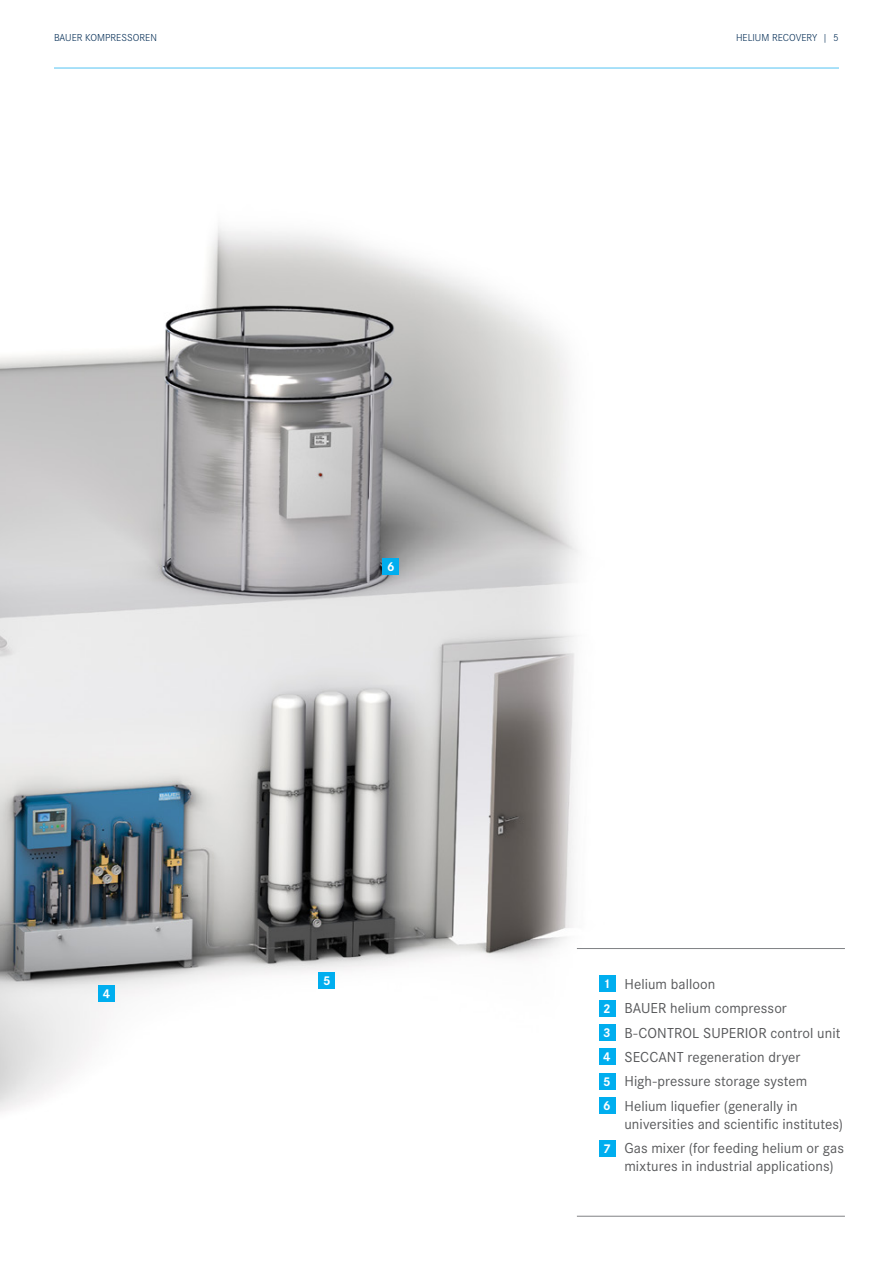
<style>
.page{position:relative;width:893px;height:1263px;background:#fff}
.page>*{position:absolute;margin:0;border:0;box-sizing:border-box;transform-origin:0 0}
.Copy__1_5mm_danach{font:15px/18px "Corporate S";letter-spacing:.005em;color:#57585a}
.Head_Folgeseiten{font:700 13.2px "Corporate S";color:#fff}
.Kopfzeile_Pagina{font:300 10.5px "Corporate S";color:#002b54}
</style>
<div class="page">
<img style="left:0;top:226px;width:604px;height:931px">
<hr style="left:54px;top:67px;width:785px;height:2px;background:#8dd7f7">
<div style="left:599px;top:976px;width:16px;height:16px;background:#00aeef"></div>
<div style="left:599px;top:1000px;width:16px;height:16px;background:#00aeef"></div>
<div style="left:599px;top:1024px;width:16px;height:17px;background:#00aeef"></div>
<div style="left:599px;top:1049px;width:16px;height:16px;background:#00aeef"></div>
<div style="left:599px;top:1073px;width:16px;height:16px;background:#00aeef"></div>
<div style="left:599px;top:1098px;width:16px;height:16px;background:#00aeef"></div>
<div style="left:599px;top:1140px;width:16px;height:16px;background:#00aeef"></div>
<hr style="left:577px;top:1216px;width:268px;height:1px;background:#808285">
<hr style="left:577px;top:948px;width:268px;height:1px;background:#808285">
<div style="left:99px;top:986px;width:16px;height:16px;background:#00aeef"></div>
<div style="left:319px;top:973px;width:16px;height:16px;background:#00aeef"></div>
<div style="left:383px;top:558px;width:16px;height:16px;background:#00aeef"></div>
<p class="Kopfzeile_Pagina" style="left:54px;top:30px;width:104px">BAUER KOMPRESSOREN</p>
<p class="Kopfzeile_Pagina" style="left:736px;top:30px;width:104px">HELIUM RECOVERY | 5</p>
<p class="Head_Folgeseiten" style="left:103px;top:983px;width:9px">4</p>
<p class="Head_Folgeseiten" style="left:387px;top:556px;width:9px">6</p>
<p class="Head_Folgeseiten" style="left:323px;top:970px;width:9px">5</p>
<p class="Head_Folgeseiten" style="left:603px;top:973px;width:9px">1</p>
<p class="Copy__1_5mm_danach" style="left:624px;top:974px;width:92px">Helium balloon</p>
<p class="Head_Folgeseiten" style="left:603px;top:998px;width:9px">2</p>
<p class="Copy__1_5mm_danach" style="left:624px;top:998px;width:164px">BAUER helium compressor</p>
<p class="Head_Folgeseiten" style="left:603px;top:1022px;width:9px">3</p>
<p class="Copy__1_5mm_danach" style="left:624px;top:1022px;width:217px">B-CONTROL SUPERIOR control unit</p>
<p class="Head_Folgeseiten" style="left:603px;top:1046px;width:9px">4</p>
<p class="Copy__1_5mm_danach" style="left:624px;top:1047px;width:177px">SECCANT regeneration dryer</p>
<p class="Head_Folgeseiten" style="left:603px;top:1071px;width:9px">5</p>
<p class="Copy__1_5mm_danach" style="left:624px;top:1071px;width:184px">High-pressure storage system</p>
<p class="Head_Folgeseiten" style="left:603px;top:1095px;width:9px">6</p>
<p class="Copy__1_5mm_danach" style="left:624px;top:1096px;width:220px">Helium liquefier (generally in universities and scientific institutes)</p>
<p class="Head_Folgeseiten" style="left:603px;top:1138px;width:9px">7</p>
<p class="Copy__1_5mm_danach" style="left:624px;top:1138px;width:221px">Gas mixer (for feeding helium or gas mixtures in industrial applications)</p>
</div>
